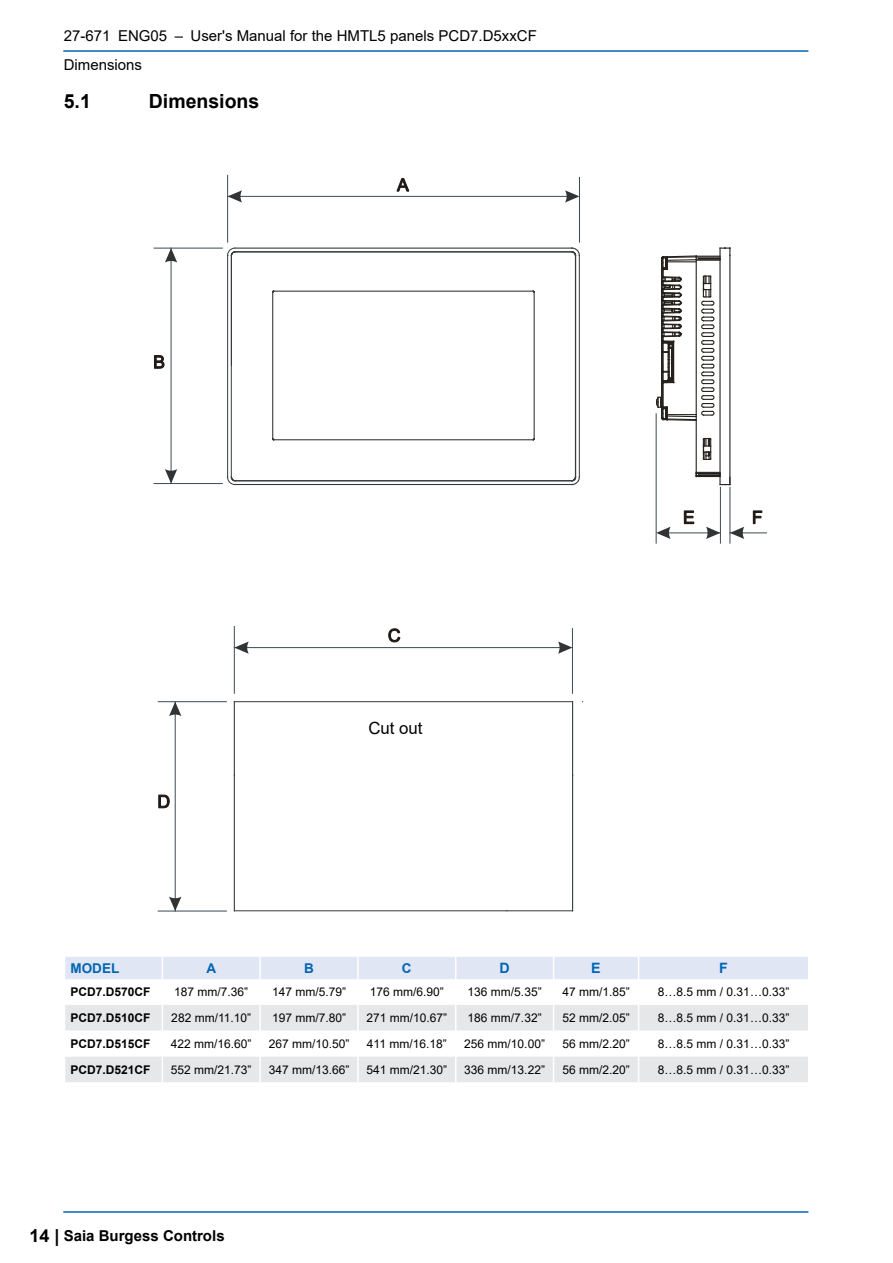
<style>
.page{position:relative;width:893px;height:1263px;background:#fff}
.page>*{position:absolute;margin:0;border:0;box-sizing:border-box;transform-origin:0 0}
.Ueberschrift_2{font:700 19.5px "Arial";color:#000}
.t1{font:16.8px "Arial";color:#000}
.t2{font:15px/29.7px "Arial";color:#000}
.t3{font:700 15px "Arial";color:#000}
.TextTabelle_Kopfzeil{font:700 14.25px "Arial";color:#0066b3}
.TextTabelle_Kopfzeil-2{font:700 13.5px "Arial";color:#0066b3}
.TextTabelle_8Pt_-_mi{font:12px "Arial";color:#000}
.TextTabelle_Bereichs{font:700 12px "Arial";color:#000}
.s1{font-size:18px}
</style>
<div class="page">
<hr style="left:64px;top:1211px;width:744px;height:2px;background:#0066b3">
<hr style="left:64px;top:50px;width:744px;height:2px;background:#0066b3">
<svg style="left:571px;top:247px;width:9px;height:10px"></svg>
<hr style="left:227px;top:255px;width:1px;height:222px;background:#353a3c">
<hr style="left:231px;top:255px;width:1px;height:222px;background:#353a3c">
<hr style="left:575px;top:255px;width:1px;height:222px;background:#353a3c">
<hr style="left:579px;top:255px;width:1px;height:222px;background:#353a3c">
<hr style="left:272px;top:292px;width:1px;height:146px;background:#353a3c">
<hr style="left:534px;top:292px;width:1px;height:147px;background:#353a3c">
<hr style="left:235px;top:484px;width:337px;height:1px;background:#353a3c">
<hr style="left:235px;top:480px;width:337px;height:1px;background:#353a3c">
<hr style="left:274px;top:439px;width:259px;height:1px;background:#353a3c">
<svg style="left:227px;top:476px;width:9px;height:9px"></svg>
<svg style="left:571px;top:476px;width:9px;height:10px"></svg>
<hr style="left:235px;top:248px;width:337px;height:1px;background:#353a3c">
<hr style="left:235px;top:251px;width:337px;height:1px;background:#353a3c">
<hr style="left:274px;top:291px;width:259px;height:1px;background:#353a3c">
<svg style="left:227px;top:247px;width:9px;height:9px"></svg>
<hr style="left:234px;top:701px;width:339px;height:1px;background:#353a3c">
<hr style="left:572px;top:702px;width:1px;height:209px;background:#353a3c">
<hr style="left:234px;top:702px;width:1px;height:209px;background:#353a3c">
<hr style="left:234px;top:910px;width:339px;height:1px;background:#353a3c">
<hr style="left:154px;top:248px;width:68px;height:1px;background:#3b4a51">
<hr style="left:154px;top:483px;width:68px;height:1px;background:#3b4a51">
<hr style="left:171px;top:248px;width:1px;height:235px;background:#3a4c54">
<svg style="left:165px;top:248px;width:12px;height:14px"></svg>
<svg style="left:165px;top:469px;width:12px;height:14px"></svg>
<hr style="left:720px;top:487px;width:1px;height:56px;background:#3b4a51">
<hr style="left:656px;top:414px;width:1px;height:129px;background:#3b4a51">
<hr style="left:663px;top:532px;width:57px;height:1px;background:#3a4c54">
<svg style="left:706px;top:527px;width:14px;height:12px"></svg>
<svg style="left:656px;top:527px;width:15px;height:12px"></svg>
<hr style="left:729px;top:487px;width:1px;height:56px;background:#3b4a51">
<hr style="left:730px;top:532px;width:37px;height:1px;background:#3a4c54">
<svg style="left:730px;top:527px;width:14px;height:12px"></svg>
<hr style="left:234px;top:626px;width:1px;height:67px;background:#3b4a51">
<hr style="left:572px;top:629px;width:1px;height:64px;background:#3b4a51">
<hr style="left:234px;top:647px;width:326px;height:1px;background:#3a4c54">
<svg style="left:234px;top:641px;width:15px;height:13px"></svg>
<svg style="left:558px;top:641px;width:14px;height:13px"></svg>
<hr style="left:158px;top:701px;width:68px;height:1px;background:#3b4a51">
<hr style="left:158px;top:911px;width:68px;height:1px;background:#3b4a51">
<hr style="left:175px;top:702px;width:1px;height:209px;background:#3a4c54">
<svg style="left:169px;top:702px;width:12px;height:14px"></svg>
<svg style="left:169px;top:897px;width:12px;height:14px"></svg>
<hr style="left:696px;top:256px;width:1px;height:220px;background:#24211d">
<hr style="left:729px;top:255px;width:1px;height:230px;background:#24211d">
<hr style="left:719px;top:259px;width:2px;height:217px;background:#24211d">
<svg style="left:696px;top:472px;width:34px;height:13px"></svg>
<svg style="left:702px;top:437px;width:10px;height:23px"></svg>
<svg style="left:656px;top:248px;width:75px;height:173px"></svg>
<svg style="left:396px;top:178px;width:13px;height:14px"></svg>
<svg style="left:154px;top:355px;width:11px;height:14px"></svg>
<svg style="left:388px;top:628px;width:12px;height:14px"></svg>
<svg style="left:158px;top:794px;width:12px;height:14px"></svg>
<svg style="left:684px;top:510px;width:10px;height:14px"></svg>
<svg style="left:753px;top:510px;width:9px;height:14px"></svg>
<hr style="left:227px;top:175px;width:1px;height:67px;background:#3b4a51">
<hr style="left:579px;top:177px;width:1px;height:65px;background:#3b4a51">
<hr style="left:228px;top:196px;width:339px;height:1px;background:#3a4c54">
<svg style="left:228px;top:190px;width:14px;height:13px"></svg>
<svg style="left:565px;top:190px;width:14px;height:13px"></svg>
<svg style="left:65px;top:957px;width:743px;height:125px"></svg>
<p class="t2" style="left:64px;top:20px;width:475px">27-671 ENG05 – User's Manual for the HMTL5 panels PCD7.D5xxCF<br>Dimensions</p>
<p class="Ueberschrift_2" style="left:64px;top:87px;width:29px">5.1</p>
<p class="Ueberschrift_2" style="left:149px;top:87px;width:112px">Dimensions</p>
<p class="t1" style="left:368px;top:717px;width:56px">Cut out</p>
<p class="TextTabelle_Kopfzeil-2" style="left:71px;top:958px;width:50px">MODEL</p>
<p class="TextTabelle_Kopfzeil-2" style="left:207px;top:958px;width:11px">A</p>
<p class="TextTabelle_Kopfzeil-2" style="left:304px;top:958px;width:11px">B</p>
<p class="TextTabelle_Kopfzeil-2" style="left:402px;top:958px;width:11px">C</p>
<p class="TextTabelle_Kopfzeil" style="left:499px;top:958px;width:12px">D</p>
<p class="TextTabelle_Kopfzeil" style="left:591px;top:958px;width:11px">E</p>
<p class="TextTabelle_Kopfzeil" style="left:719px;top:958px;width:10px">F</p>
<p class="TextTabelle_Bereichs" style="left:71px;top:984px;width:82px">PCD7.D570CF</p>
<p class="TextTabelle_8Pt_-_mi" style="left:174px;top:984px;width:76px">187 mm/7.36”</p>
<p class="TextTabelle_8Pt_-_mi" style="left:272px;top:984px;width:76px">147 mm/5.79”</p>
<p class="TextTabelle_8Pt_-_mi" style="left:370px;top:984px;width:76px">176 mm/6.90”</p>
<p class="TextTabelle_8Pt_-_mi" style="left:468px;top:984px;width:76px">136 mm/5.35”</p>
<p class="TextTabelle_8Pt_-_mi" style="left:562px;top:984px;width:69px">47 mm/1.85”</p>
<p class="TextTabelle_8Pt_-_mi" style="left:658px;top:984px;width:133px">8…8.5 mm / 0.31…0.33”</p>
<p class="TextTabelle_Bereichs" style="left:71px;top:1009px;width:82px">PCD7.D510CF</p>
<p class="TextTabelle_8Pt_-_mi" style="left:171px;top:1010px;width:81px">282 mm/11.10”</p>
<p class="TextTabelle_8Pt_-_mi" style="left:272px;top:1010px;width:76px">197 mm/7.80”</p>
<p class="TextTabelle_8Pt_-_mi" style="left:366px;top:1010px;width:82px">271 mm/10.67”</p>
<p class="TextTabelle_8Pt_-_mi" style="left:468px;top:1010px;width:76px">186 mm/7.32”</p>
<p class="TextTabelle_8Pt_-_mi" style="left:562px;top:1010px;width:69px">52 mm/2.05”</p>
<p class="TextTabelle_8Pt_-_mi" style="left:658px;top:1010px;width:133px">8…8.5 mm / 0.31…0.33”</p>
<p class="TextTabelle_Bereichs" style="left:71px;top:1035px;width:82px">PCD7.D515CF</p>
<p class="TextTabelle_8Pt_-_mi" style="left:171px;top:1035px;width:82px">422 mm/16.60”</p>
<p class="TextTabelle_8Pt_-_mi" style="left:269px;top:1035px;width:82px">267 mm/10.50”</p>
<p class="TextTabelle_8Pt_-_mi" style="left:367px;top:1035px;width:81px">411 mm/16.18”</p>
<p class="TextTabelle_8Pt_-_mi" style="left:464px;top:1035px;width:82px">256 mm/10.00”</p>
<p class="TextTabelle_8Pt_-_mi" style="left:562px;top:1035px;width:69px">56 mm/2.20”</p>
<p class="TextTabelle_8Pt_-_mi" style="left:658px;top:1035px;width:133px">8…8.5 mm / 0.31…0.33”</p>
<p class="TextTabelle_Bereichs" style="left:71px;top:1061px;width:82px">PCD7.D521CF</p>
<p class="TextTabelle_8Pt_-_mi" style="left:171px;top:1061px;width:82px">552 mm/21.73”</p>
<p class="TextTabelle_8Pt_-_mi" style="left:269px;top:1061px;width:82px">347 mm/13.66”</p>
<p class="TextTabelle_8Pt_-_mi" style="left:366px;top:1061px;width:82px">541 mm/21.30”</p>
<p class="TextTabelle_8Pt_-_mi" style="left:464px;top:1061px;width:82px">336 mm/13.22”</p>
<p class="TextTabelle_8Pt_-_mi" style="left:562px;top:1061px;width:69px">56 mm/2.20”</p>
<p class="TextTabelle_8Pt_-_mi" style="left:658px;top:1061px;width:133px">8…8.5 mm / 0.31…0.33”</p>
<p class="t3" style="left:29px;top:1225px;width:197px"><span class="s1">14 |</span> Saia Burgess Controls</p>
</div>
